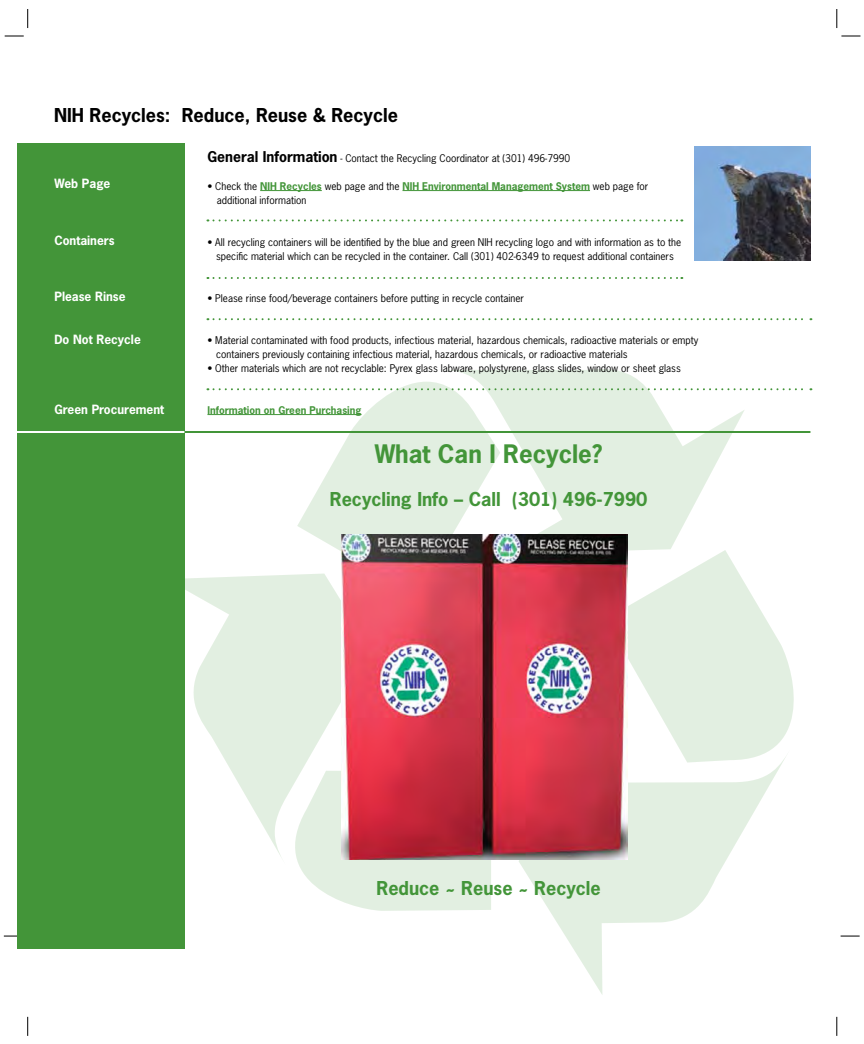
<style>
.page{position:relative;width:864px;height:1044px;background:#fff}
.page>*{position:absolute;margin:0;border:0;box-sizing:border-box;transform-origin:0 0}
.t1{font:700 24px "News Gothic Std";color:#439539}
.t2{font:700 18px "News Gothic Std";color:#439539}
.t3{font:700 18px "News Gothic Std";color:#000}
.t4{font:700 14px "News Gothic Std";color:#000}
.t5{font:700 12px "News Gothic Std";color:#fff}
.t6{font:10px/14px "News Gothic Std";color:#000}
.t7{font:700 10px "News Gothic Std";color:#439539}
.s1{font-weight:700;color:#439539}
</style>
<div class="page">
<svg style="left:27px;top:9px;width:1px;height:19px"></svg>
<svg style="left:27px;top:1017px;width:1px;height:19px"></svg>
<svg style="left:837px;top:9px;width:1px;height:19px"></svg>
<svg style="left:837px;top:1017px;width:1px;height:19px"></svg>
<svg style="left:5px;top:36px;width:19px;height:1px"></svg>
<svg style="left:841px;top:36px;width:19px;height:1px"></svg>
<svg style="left:4px;top:936px;width:13px;height:1px"></svg>
<svg style="left:841px;top:936px;width:19px;height:1px"></svg>
<svg style="left:301px;top:860px;width:190px;height:51px;background:#e5f0e4"></svg>
<svg style="left:519px;top:763px;width:263px;height:232px"></svg>
<svg style="left:628px;top:554px;width:166px;height:209px;fill:#e2efe1"></svg>
<svg style="left:448px;top:369px;width:296px;height:185px;fill:#e2efe1"></svg>
<svg style="left:297px;top:382px;width:203px;height:192px;fill:#e2efe1"></svg>
<svg style="left:184px;top:574px;width:228px;height:295px;fill:#e2efe1"></svg>
<div style="left:17px;top:144px;width:167px;height:805px;background:#439539"></div>
<img style="left:695px;top:146px;width:115px;height:115px">
<hr style="left:260px;top:190px;width:62px;height:1px;background:#439539">
<hr style="left:403px;top:190px;width:187px;height:1px;background:#439539">
<svg style="left:207px;top:219px;width:475px;height:2px"></svg>
<svg style="left:207px;top:277px;width:475px;height:2px"></svg>
<svg style="left:207px;top:318px;width:604px;height:2px"></svg>
<svg style="left:207px;top:388px;width:604px;height:2px"></svg>
<hr style="left:207px;top:414px;width:154px;height:1px;background:#439539">
<hr style="left:55px;top:431px;width:755px;height:2px;background:#439539">
<hr style="left:3px;top:431px;width:181px;height:2px;background:#fff">
<img style="left:342px;top:535px;width:286px;height:325px">
<h1 class="t3" style="left:54px;top:103px;width:345px">NIH Recycles: Reduce, Reuse &amp; Recycle</h1>
<h2 class="t4" style="left:207px;top:147px;width:132px">General Information</h2>
<p class="t6" style="left:340px;top:151px;width:231px">- Contact the Recycling Coordinator at (301) 496-7990</p>
<h3 class="t5" style="left:54px;top:176px;width:57px">Web Page</h3>
<p class="t6" style="left:217px;top:179px;width:433px;text-indent:-9px">• Check the <span class="s1">NIH Recycles</span> web page and the <span class="s1">NIH Environmental Management System</span> web page for additional information</p>
<h3 class="t5" style="left:54px;top:232px;width:62px">Containers</h3>
<p class="t6" style="left:207px;top:235px;width:475px;text-align:center">• All recycling containers will be identified by the blue and green NIH recycling logo and with information as to the specific material which can be recycled in the container. Call (301) 402-6349 to request additional containers</p>
<h3 class="t5" style="left:54px;top:289px;width:73px">Please Rinse</h3>
<p class="t6" style="left:207px;top:291px;width:318px">• Please rinse food/beverage containers before putting in recycle container</p>
<h3 class="t5" style="left:54px;top:331px;width:88px">Do Not Recycle</h3>
<p class="t6" style="left:216px;top:333px;width:484px;text-indent:-9px">• Material contaminated with food products, infectious material, hazardous chemicals, radioactive materials or empty containers previously containing infectious material, hazardous chemicals, or radioactive materials</p>
<p class="t6" style="left:207px;top:361px;width:475px">• Other materials which are not recyclable: Pyrex glass labware, polystyrene, glass slides, window or sheet glass</p>
<h3 class="t5" style="left:54px;top:402px;width:111px">Green Procurement</h3>
<p class="t7" style="left:207px;top:403px;width:156px">Information on Green Purchasing</p>
<h2 class="t1" style="left:375px;top:438px;width:229px">What Can I Recycle?</h2>
<p class="t2" style="left:330px;top:487px;width:319px">Recycling Info – Call (301) 496-7990</p>
<p class="t2" style="left:376px;top:876px;width:226px">Reduce ~ Reuse ~ Recycle</p>
</div>
